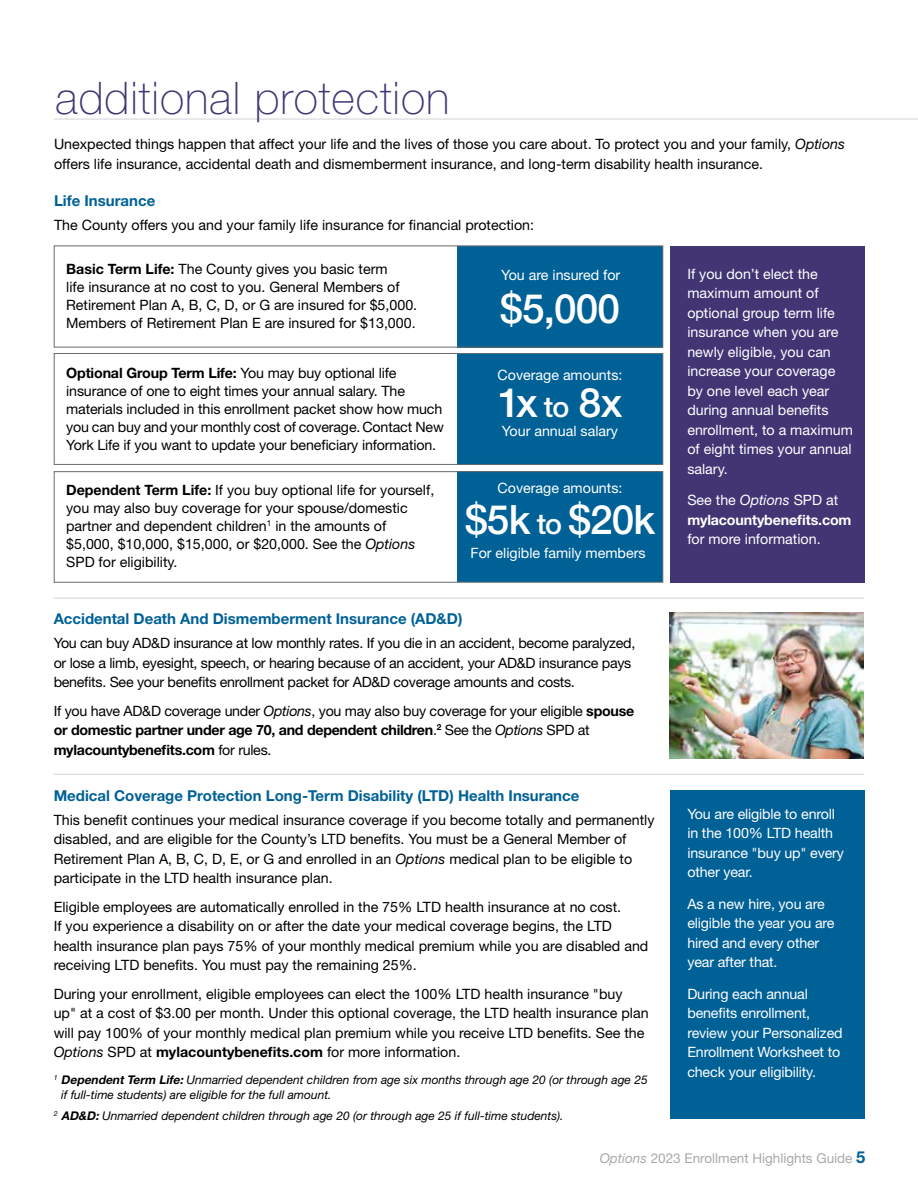
<style>
.page{position:relative;width:918px;height:1188px;background:#fff}
.page>*{position:absolute;margin:0;border:0;box-sizing:border-box;transform-origin:0 0}
.t1{font:100 45px "Helvetica Neue LT Std";letter-spacing:.02em;color:#423574}
.t2{font:500 40.5px "Helvetica Neue LT Std";letter-spacing:-.02em;color:#fff}
.t3{font:700 15px "Helvetica Neue LT Std";color:#006197}
.t4{font:14.25px/18px "Helvetica Neue LT Std";color:#000}
.t5{font:14.25px/19.5px "Helvetica Neue LT Std";color:#fff}
.t6{font:14.25px/19.5px "Helvetica Neue LT Std";letter-spacing:-.02em;color:#000}
.t7{font:700 14.25px/19.5px "Helvetica Neue LT Std";letter-spacing:-.01em;color:#fff}
.t8{font:13.5px "Helvetica Neue LT Std";color:#a7a9ac}
.t9{font:italic 12px/15px "Helvetica Neue LT Std";color:#000}
.s1{font-style:italic}
.s2{font-weight:700}
.s3{font-weight:400}
.s4{font-weight:400;font-style:italic}
.s5{font-size:28.5px}
.s6{font-weight:700;font-size:16.5px;color:#006197}
</style>
<div class="page">
<img style="left:669px;top:613px;width:194px;height:146px">
<hr style="left:54px;top:119px;width:864px;height:1px;background:#d1d3d4">
<div style="left:458px;top:471px;width:205px;height:111px;background:#006197"></div>
<div style="left:670px;top:790px;width:195px;height:329px;background:#006197"></div>
<div style="left:458px;top:246px;width:205px;height:101px;background:#006197"></div>
<div style="left:458px;top:353px;width:205px;height:112px;background:#006197"></div>
<div style="left:670px;top:246px;width:195px;height:336px;background:#423574"></div>
<hr style="left:54px;top:774px;width:810px;height:1px;background:#d1d3d4">
<hr style="left:54px;top:598px;width:810px;height:1px;background:#d1d3d4">
<div style="left:54px;top:353px;width:609px;height:112px;border:1px solid #696a6d"></div>
<div style="left:54px;top:471px;width:609px;height:111px;border:1px solid #696a6d"></div>
<h1 class="t1" style="left:55px;top:72px;width:396px">additional protection</h1>
<p class="t4" style="left:54px;top:134px;width:793px;line-height:19.5px">Unexpected things happen that affect your life and the lives of those you care about. To protect you and your family, <span class="s1">Options </span>offers life insurance, accidental death and dismemberment insurance, and long-term disability health insurance.</p>
<p class="t3" style="left:54px;top:192px;width:103px">Life Insurance</p>
<p class="t4" style="left:54px;top:216px;width:482px">The County offers you and your family life insurance for financial protection:</p>
<p class="t4" style="left:66px;top:259px;width:353px"><span class="s2">Basic Term Life:</span> The County gives you basic term<br>life insurance at no cost to you. General Members of Retirement Plan A, B, C, D, or G are insured for $5,000.<br>Members of Retirement Plan E are insured for $13,000.</p>
<p class="t5" style="left:687px;top:264px;width:167px">If you don’t elect the maximum amount of optional group term life insurance when you are newly eligible, you can increase your coverage by one level each year during annual benefits enrollment, to a maximum of eight times your annual salary.</p>
<p class="t7" style="left:687px;top:490px;width:166px"><span class="s3">See the</span> <span class="s4">Options</span> <span class="s3">SPD at </span>mylacountybenefits.com</p>
<p class="t5" style="left:687px;top:529px;width:135px">for more information.</p>
<p class="t5" style="left:501px;top:265px;width:121px">You are insured for</p>
<h2 class="t2" style="left:500px;top:285px;width:121px">$5,000</h2>
<p class="t5" style="left:498px;top:365px;width:126px">Coverage amounts:</p>
<p class="t4" style="left:66px;top:364px;width:379px"><span class="s2">Optional Group Term Life:</span> You may buy optional life insurance of one to eight times your annual salary. The materials included in this enrollment packet show how much you can buy and your monthly cost of coverage. Contact New York Life if you want to update your beneficiary information.</p>
<h2 class="t2" style="left:498px;top:379px;width:126px">1x <span class="s5">to</span> 8x</h2>
<p class="t5" style="left:502px;top:421px;width:118px">Your annual salary</p>
<p class="t5" style="left:498px;top:477px;width:126px">Coverage amounts:</p>
<p class="t4" style="left:66px;top:481px;width:370px"><span class="s2">Dependent Term Life:</span> If you buy optional life for yourself, you may also buy coverage for your spouse/domestic partner and dependent children<sup>1</sup> in the amounts of $5,000, $10,000, $15,000, or $20,000. See the <span class="s1">Options </span>SPD for eligibility.</p>
<h2 class="t2" style="left:465px;top:495px;width:192px">$5k <span class="s5">to</span> $20k</h2>
<p class="t5" style="left:471px;top:543px;width:176px">For eligible family members</p>
<p class="t3" style="left:54px;top:610px;width:410px">Accidental Death And Dismemberment Insurance (AD&amp;D)</p>
<p class="t6" style="left:54px;top:633px;width:583px">You can buy AD&amp;D insurance at low monthly rates. If you die in an accident, become paralyzed, or lose a limb, eyesight, speech, or hearing because of an accident, your AD&amp;D insurance pays benefits. See your benefits enrollment packet for AD&amp;D coverage amounts and costs.</p>
<p class="t6" style="left:54px;top:701px;width:582px">If you have AD&amp;D coverage under <span class="s1">Options</span>, you may also buy coverage for your eligible <span class="s2">spouse or domestic partner under age 70, and dependent children</span>.<sup>2</sup> See the <span class="s1">Options</span> SPD at <span class="s2">mylacountybenefits.com</span> for rules.</p>
<p class="t3" style="left:54px;top:786px;width:527px">Medical Coverage Protection Long-Term Disability (LTD) Health Insurance</p>
<p class="t4" style="left:54px;top:810px;width:602px;line-height:19.5px">This benefit continues your medical insurance coverage if you become totally and permanently disabled, and are eligible for the County’s LTD benefits. You must be a General Member of Retirement Plan A, B, C, D, E, or G and enrolled in an <span class="s1">Options</span> medical plan to be eligible to participate in the LTD health insurance plan.</p>
<p class="t4" style="left:54px;top:897px;width:596px;line-height:19.5px">Eligible employees are automatically enrolled in the 75% LTD health insurance at no cost.<br>If you experience a disability on or after the date your medical coverage begins, the LTD health insurance plan pays 75% of your monthly medical premium while you are disabled and receiving LTD benefits. You must pay the remaining 25%.</p>
<p class="t4" style="left:54px;top:984px;width:596px;line-height:19.5px">During your enrollment, eligible employees can elect the 100% LTD health insurance "buy<br>up" at a cost of $3.00 per month. Under this optional coverage, the LTD health insurance plan will pay 100% of your monthly medical plan premium while you receive LTD benefits. See the <span class="s1">Options</span> SPD at <span class="s2">mylacountybenefits.com</span> for more information.</p>
<p class="t9" style="left:61px;top:1072px;width:588px;text-indent:-7px"><sup>1</sup> <span class="s2">DependentTerm Life:</span>Unmarried dependent children from age six months through age 20 (or through age 25 if full-time students) are eligible for the full amount.</p>
<p class="t9" style="left:54px;top:1108px;width:511px"><sup>2</sup> <span class="s2">AD&amp;D:</span>Unmarried dependent children through age 20 (or through age 25 if full-time students).</p>
<p class="t5" style="left:687px;top:804px;width:158px">You are eligible to enroll in the 100% LTD health insurance "buy up" every other year.</p>
<p class="t5" style="left:687px;top:894px;width:149px">As a new hire, you are eligible the year you are hired and every other year after that.</p>
<p class="t5" style="left:687px;top:984px;width:157px">During each annual benefits enrollment, review your Personalized<br>Enrollment Worksheet to check your eligibility.</p>
<p class="t8" style="left:600px;top:1150px;width:267px"><span class="s1">Options</span> 2023 Enrollment Highlights Guide <span class="s6">5</span></p>
</div>
